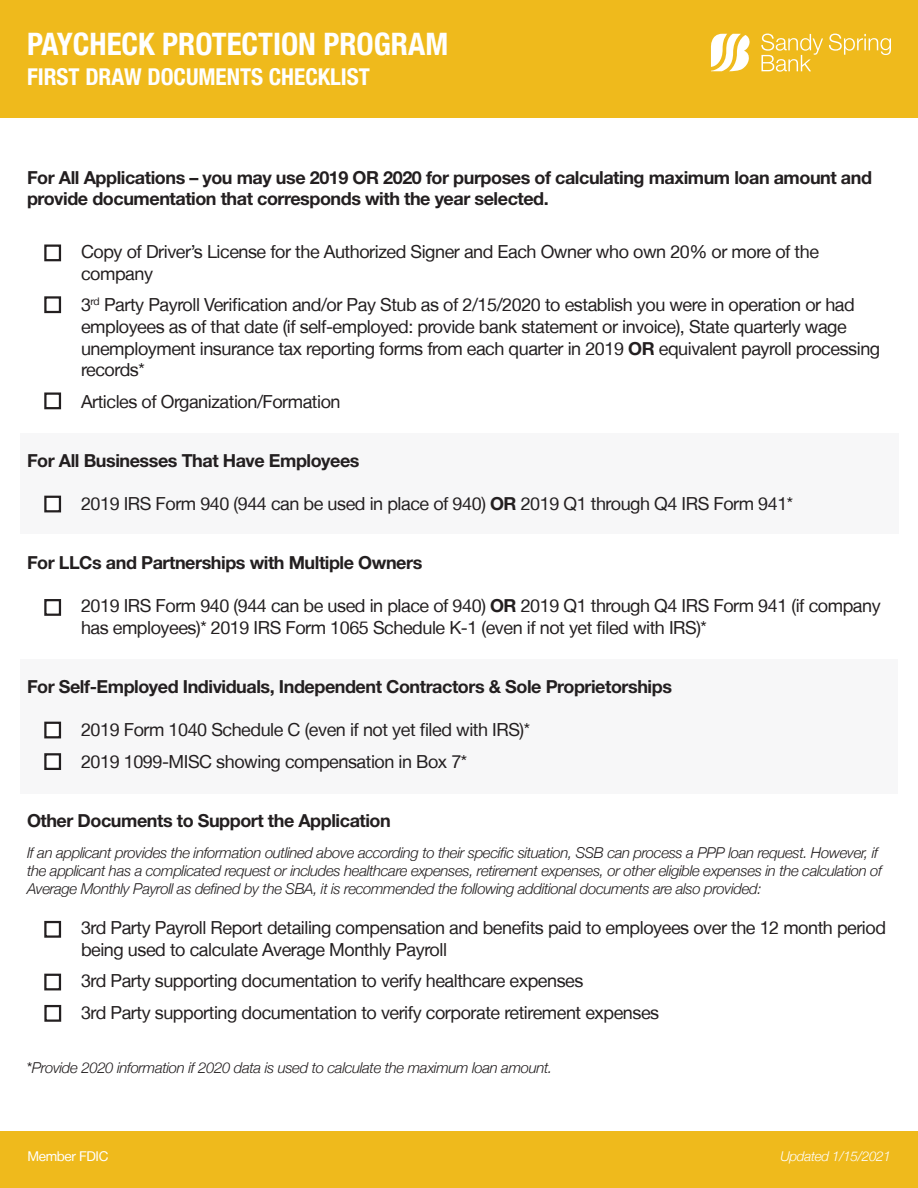
<style>
.page{position:relative;width:918px;height:1188px;background:#fff}
.page>*{position:absolute;margin:0;border:0;box-sizing:border-box;transform-origin:0 0}
.t1{font:700 condensed 30.9px "Helvetica Neue LT";color:#fff}
.t2{font:700 condensed 23.25px "Helvetica Neue LT";color:#fff}
.t3{font:18px "Helvetica Neue LT";letter-spacing:-.025em;color:#231f20}
.t4{font:700 18px/21.6px "Helvetica Neue LT Std";letter-spacing:-.025em;color:#231f20}
.t5{font:italic 300 15px/18px "Helvetica Neue";letter-spacing:-.025em;color:#231f20}
.t6{font:italic 300 13.5px "Helvetica Neue";letter-spacing:-.025em;color:#fff}
.t7{font:13.5px "Helvetica Neue LT";letter-spacing:-.025em;color:#fff}
.s1{font-family:"Helvetica Neue LT Std";font-weight:700}
.s2{font-family:"Helvetica Neue LT";font-weight:400;font-style:normal}
</style>
<div class="page">
<div style="left:20px;top:433px;width:878px;height:101px;background:#f7f7f8"></div>
<div style="left:20px;top:659px;width:877px;height:134px;background:#f7f7f8"></div>
<div style="left:0;top:0;width:918px;height:118px;background:#efba1c"></div>
<svg style="left:711px;top:34px;width:39px;height:37px"></svg>
<svg style="left:829px;top:34px;width:62px;height:21px"></svg>
<svg style="left:761px;top:34px;width:62px;height:38px"></svg>
<div style="left:0;top:1132px;width:918px;height:56px;background:#efba1c"></div>
<svg style="left:44px;top:244px;width:18px;height:18px"></svg>
<svg style="left:44px;top:392px;width:18px;height:18px"></svg>
<svg style="left:44px;top:495px;width:18px;height:18px"></svg>
<svg style="left:44px;top:599px;width:18px;height:17px"></svg>
<svg style="left:44px;top:721px;width:18px;height:18px"></svg>
<svg style="left:44px;top:753px;width:18px;height:17px"></svg>
<svg style="left:44px;top:920px;width:18px;height:18px"></svg>
<svg style="left:44px;top:973px;width:18px;height:18px"></svg>
<svg style="left:44px;top:1004px;width:18px;height:18px"></svg>
<svg style="left:44px;top:296px;width:18px;height:18px"></svg>
<p class="t1" style="left:27px;top:26px;width:423px">PAYCHECK PROTECTION PROGRAM</p>
<p class="t2" style="left:27px;top:63px;width:345px">FIRST DRAW DOCUMENTS CHECKLIST</p>
<p class="t4" style="left:27px;top:166px;width:847px">For All Applications – you may use 2019 OR 2020 for purposes of calculating maximum loan amount and provide documentation that corresponds with the year selected.</p>
<p class="t3" style="left:81px;top:241px;width:740px">Copy of Driver’s License for the Authorized Signer and Each Owner who own 20% or more of the</p>
<p class="t3" style="left:81px;top:263px;width:73px">company</p>
<p class="t3" style="left:81px;top:294px;width:775px">3<sup>rd</sup> Party Payroll Verification and/or Pay Stub as of 2/15/2020 to establish you were in operation or had</p>
<p class="t3" style="left:81px;top:316px;width:767px">employees as of that date (if self-employed: provide bank statement or invoice), State quarterly wage</p>
<p class="t3" style="left:81px;top:338px;width:801px">unemployment insurance tax reporting forms from each quarter in 2019 <span class="s1">OR</span> equivalent payroll processing</p>
<p class="t3" style="left:81px;top:359px;width:65px">records*</p>
<p class="t3" style="left:81px;top:391px;width:261px">Articles of Organization/Formation</p>
<p class="t4" style="left:27px;top:449px;width:334px">For All Businesses That Have Employees</p>
<p class="t3" style="left:81px;top:493px;width:714px">2019 IRS Form 940 (944 can be used in place of 940) <span class="s1">OR</span> 2019 Q1 through Q4 IRS Form 941*</p>
<p class="t4" style="left:27px;top:552px;width:397px">For LLCs and Partnerships with Multiple Owners</p>
<p class="t3" style="left:81px;top:595px;width:801px">2019 IRS Form 940 (944 can be used in place of 940) <span class="s1">OR</span> 2019 Q1 through Q4 IRS Form 941 (if company</p>
<p class="t3" style="left:81px;top:617px;width:627px">has employees)* 2019 IRS Form 1065 Schedule K-1 (even if not yet filed with IRS)*</p>
<p class="t4" style="left:27px;top:675px;width:647px">For Self-Employed Individuals, Independent Contractors &amp; Sole Proprietorships</p>
<p class="t3" style="left:81px;top:719px;width:451px">2019 Form 1040 Schedule C (even if not yet filed with IRS)*</p>
<p class="t3" style="left:81px;top:751px;width:388px">2019 1099-MISC showing compensation in Box 7*</p>
<p class="t4" style="left:27px;top:809px;width:365px">Other Documents to Support the Application</p>
<p class="t5" style="left:27px;top:843px;width:857px">If an applicant provides the information outlined above according to their specific situation, SSB can process a PPP loan request. However, if the applicant has a complicated request or includes healthcare expenses, retirement expenses, or other eligible expenses in the calculation of<br>Average Monthly Payroll as defined by the SBA, it is recommended the following additional documents are also provided:</p>
<p class="t3" style="left:81px;top:917px;width:807px">3rd Party Payroll Report detailing compensation and benefits paid to employees over the 12 month period</p>
<p class="t3" style="left:81px;top:938px;width:368px">being used to calculate Average Monthly Payroll</p>
<p class="t3" style="left:81px;top:970px;width:504px">3rd Party supporting documentation to verify healthcare expenses</p>
<p class="t3" style="left:81px;top:1001px;width:580px">3rd Party supporting documentation to verify corporate retirement expenses</p>
<p class="t5" style="left:27px;top:1057px;width:527px"><span class="s2">*</span>Provide 2020 information if 2020 data is used to calculate the maximum loan amount.</p>
<p class="t7" style="left:27px;top:1148px;width:83px">Member FDIC</p>
<p class="t6" style="left:780px;top:1146px;width:112px">Updated 1/15/2021</p>
</div>
